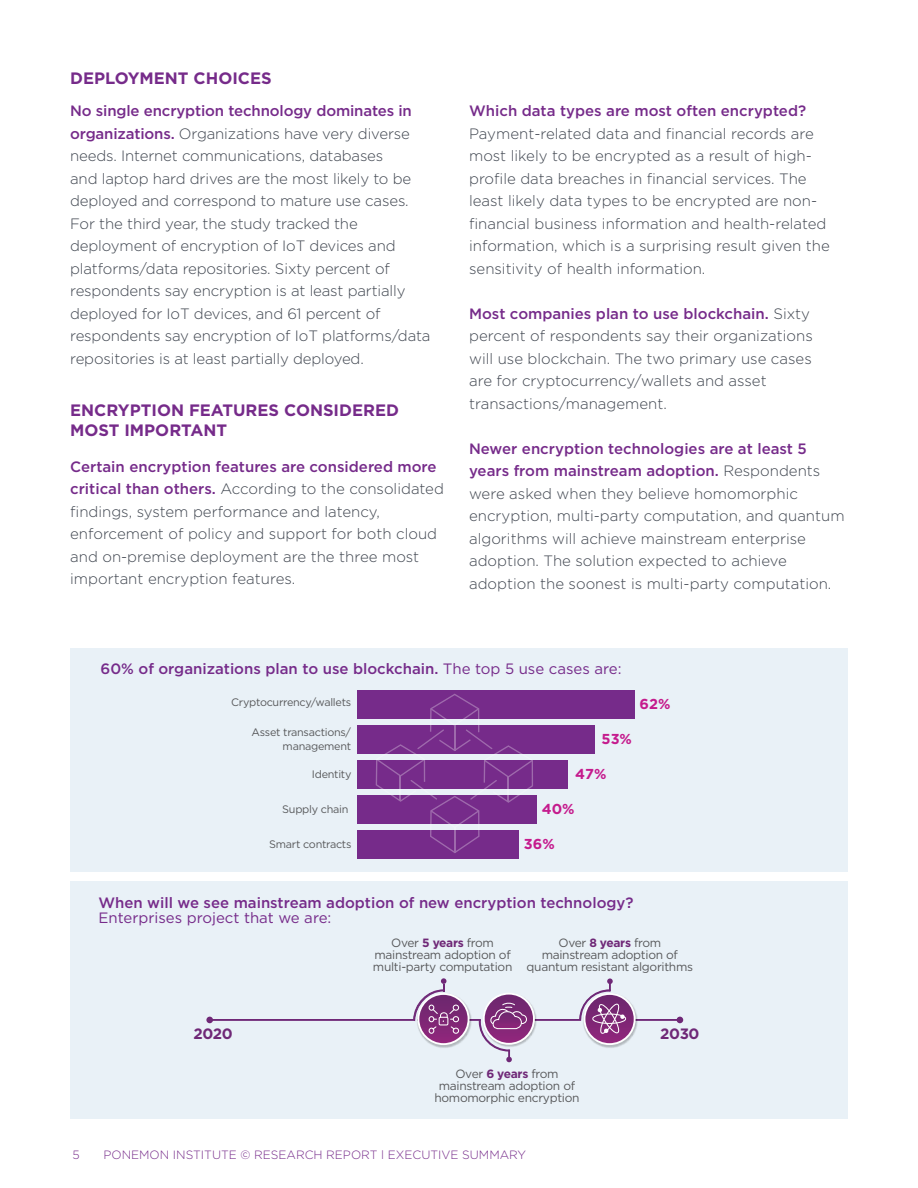
<style>
.page{position:relative;width:918px;height:1188px;background:#fff}
.page>*{position:absolute;margin:0;border:0;box-sizing:border-box;transform-origin:0 0}
.t1{font:700 16.5px/19.5px "Gotham";color:#762b8a}
.t2{font:300 15px/22.5px "Gotham";color:#3f454f}
.t3{font:500 15px "Gotham";color:#762b8a}
.t4{font:15px "Gotham";color:#762b8a}
.t5{font:700 15px "Gotham";letter-spacing:-.025em;color:#6f2877}
.t6{font:700 14.4px "Gotham";color:#c51b8d}
.t7{font:12px/12px "Gotham";letter-spacing:-.025em;color:#58595b;text-align:center}
.t8{font:300 12px "Gotham";color:#762b8a}
.t9{font:10.8px/13.5px "Gotham";letter-spacing:-.025em;color:#58595b;text-align:right}
.s1{font-weight:500;color:#762b8a}
.s2{font-weight:400}
.s3{font-weight:700;color:#6f2877}
</style>
<div class="page">
<div style="left:70px;top:648px;width:778px;height:224px;background:#e9f1f7"></div>
<div style="left:70px;top:881px;width:778px;height:238px;background:#e9f1f7"></div>
<hr style="left:210px;top:1019px;width:205px;height:2px;background:#6f2877">
<div style="left:206px;top:1017px;width:7px;height:6px;background:#6f2877;border-radius:50%"></div>
<svg style="left:677px;top:1017px;width:6px;height:6px"></svg>
<hr style="left:418px;top:1019px;width:63px;height:2px;background:#6f2877">
<hr style="left:520px;top:1019px;width:61px;height:2px;background:#6f2877">
<hr style="left:634px;top:1019px;width:46px;height:2px;background:#6f2877">
<img style="left:421px;top:999px;width:51px;height:49px">
<svg style="left:417px;top:993px;width:53px;height:52px"></svg>
<svg style="left:419px;top:995px;width:49px;height:48px"></svg>
<svg style="left:413px;top:978px;width:46px;height:56px"></svg>
<img style="left:489px;top:993px;width:49px;height:47px">
<svg style="left:483px;top:993px;width:52px;height:52px"></svg>
<svg style="left:485px;top:995px;width:48px;height:48px"></svg>
<svg style="left:479px;top:1003px;width:49px;height:59px"></svg>
<img style="left:587px;top:999px;width:51px;height:49px">
<svg style="left:584px;top:993px;width:52px;height:52px"></svg>
<svg style="left:585px;top:995px;width:49px;height:48px"></svg>
<svg style="left:579px;top:978px;width:47px;height:56px"></svg>
<div style="left:357px;top:830px;width:161px;height:28px;background:#762b8a"></div>
<div style="left:357px;top:795px;width:179px;height:28px;background:#762b8a"></div>
<div style="left:357px;top:760px;width:211px;height:28px;background:#762b8a"></div>
<div style="left:357px;top:725px;width:237px;height:28px;background:#762b8a"></div>
<div style="left:357px;top:690px;width:278px;height:28px;background:#762b8a"></div>
<svg style="left:376px;top:694px;width:157px;height:159px"></svg>
<p class="t1" style="left:70px;top:68px;width:203px">DEPLOYMENT CHOICES</p>
<p class="t2" style="left:70px;top:99px;width:362px"><span class="s1">No single encryption technology dominates in organizations.</span> Organizations have very diverse needs. Internet communications, databases<br>and laptop hard drives are the most likely to be deployed and correspond to mature use cases.<br>For the third year, the study tracked the deployment of encryption of IoT devices and platforms/data repositories. Sixty percent of respondents say encryption is at least partially deployed for IoT devices, and 61 percent of respondents say encryption of IoT platforms/data repositories is at least partially deployed.</p>
<p class="t1" style="left:70px;top:400px;width:330px">ENCRYPTION FEATURES CONSIDERED<br>MOST IMPORTANT</p>
<p class="t2" style="left:70px;top:455px;width:375px"><span class="s1">Certain encryption features are considered more critical than others.</span> According to the consolidated findings, system performance and latency, enforcement of policy and support for both cloud and on-premise deployment are the three most important encryption features.</p>
<p class="t3" style="left:469px;top:102px;width:339px">Which data types are most often encrypted?</p>
<p class="t2" style="left:469px;top:122px;width:362px">Payment-related data and financial records are most likely to be encrypted as a result of high&shy;profile data breaches in financial services. The least likely data types to be encrypted are non&shy;financial business information and health-related information, which is a surprising result given the sensitivity of health information.</p>
<p class="t2" style="left:469px;top:302px;width:345px"><span class="s1">Most companies plan to use blockchain.</span> Sixty percent of respondents say their organizations will use blockchain. The two primary use cases are for cryptocurrency/wallets and asset transactions/management.</p>
<p class="t2" style="left:469px;top:437px;width:377px"><span class="s1">Newer encryption technologies are at least 5 years from mainstream adoption.</span> Respondents were asked when they believe homomorphic encryption, multi-party computation, and quantum algorithms will achieve mainstream enterprise adoption. The solution expected to achieve adoption the soonest is multi-party computation.</p>
<p class="t3" style="left:101px;top:660px;width:523px">60% of organizations plan to use blockchain. <span class="s2">The top 5 use cases are:</span></p>
<p class="t9" style="left:231px;top:695px;width:122px">Cryptocurrency/wallets</p>
<p class="t6" style="left:640px;top:695px;width:32px">62%</p>
<p class="t9" style="left:252px;top:725px;width:101px">Asset transactions/ management</p>
<p class="t6" style="left:602px;top:730px;width:32px">53%</p>
<p class="t9" style="left:312px;top:767px;width:41px">Identity</p>
<p class="t6" style="left:575px;top:765px;width:33px">47%</p>
<p class="t9" style="left:282px;top:802px;width:68px">Supply chain</p>
<p class="t6" style="left:542px;top:800px;width:34px">40%</p>
<p class="t9" style="left:269px;top:837px;width:84px">Smart contracts</p>
<p class="t6" style="left:524px;top:835px;width:32px">36%</p>
<p class="t3" style="left:98px;top:895px;width:536px">When will we see mainstream adoption of new encryption technology?</p>
<p class="t4" style="left:98px;top:910px;width:234px">Enterprises project that we are:</p>
<p class="t7" style="left:373px;top:937px;width:141px">Over <span class="s3">5 years</span> from mainstream adoption of multi-party computation</p>
<p class="t7" style="left:527px;top:937px;width:168px">Over <span class="s3">8 years</span> from mainstream adoption of quantum resistant algorithms</p>
<p class="t5" style="left:193px;top:1025px;width:41px">2020</p>
<p class="t5" style="left:660px;top:1025px;width:41px">2030</p>
<p class="t7" style="left:434px;top:1067px;width:147px">Over <span class="s3">6 years</span> from mainstream adoption of homomorphic encryption</p>
<p class="t8" style="left:72px;top:1148px;width:9px">5</p>
<p class="t8" style="left:103px;top:1148px;width:424px">PONEMON INSTITUTE © RESEARCH REPORT l EXECUTIVE SUMMARY</p>
</div>
